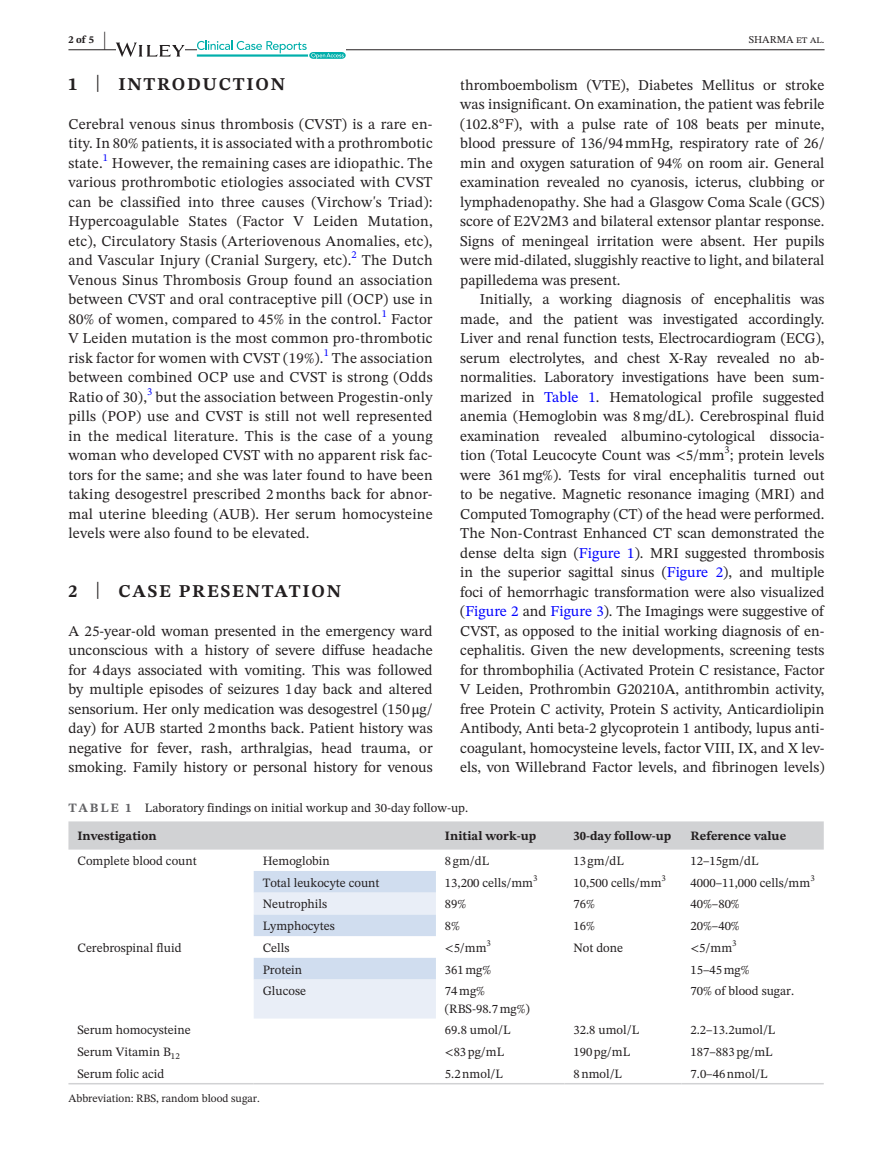
<style>
.page{position:relative;width:893px;height:1174px;background:#fff}
.page>*{position:absolute;margin:0;border:0;box-sizing:border-box;transform-origin:0 0}
.t1{font:700 18px "STIX Two Text";letter-spacing:.1em;color:#231f20}
.t2{font:15px/19.5px "STIX Two Text";letter-spacing:.015em;color:#231f20;text-align:justify}
.t3{font:12.75px/17.2px "STIX Two Text";color:#231f20}
.t4{font:700 12.75px "STIX Two Text";color:#231f20}
.t5{font:11.25px "STIX Two Text";color:#231f20}
.t6{font:10.5px "STIX Two Text";color:#231f20}
.t7{font:700 10.5px "STIX Two Text";color:#231f20}
.t8{font:10.5px "STIX Two Text";color:#00f}
.t9{font:8.85px "STIX Two Text";color:#231f20}
.s1{font-size:21px}
.s2{font-weight:400;font-size:23.7px}
.s3{color:#00f}
.s4{font-family:"STIX"}
.s5{font-weight:700;color:#636366}
</style>
<div class="page">
<hr style="left:68px;top:49px;width:756px;height:1px;background:#231f20">
<svg style="left:116px;top:43px;width:69px;height:14px"></svg>
<svg style="left:197px;top:41px;width:149px;height:18px"></svg>
<div style="left:68px;top:821px;width:756px;height:28px;background:#d1d2d4"></div>
<svg style="left:254px;top:871px;width:182px;height:147px;background:#e1e9f4"></svg>
<hr style="left:68px;top:1083px;width:186px;height:1px;background:#d1d2d4">
<hr style="left:254px;top:1083px;width:182px;height:1px;background:#d1d2d4">
<hr style="left:436px;top:1083px;width:128px;height:1px;background:#d1d2d4">
<hr style="left:564px;top:1083px;width:117px;height:1px;background:#d1d2d4">
<hr style="left:681px;top:1083px;width:143px;height:1px;background:#d1d2d4">
<p class="t7" style="left:68px;top:32px;width:39px">2 of 5 <span class="s1">|</span></p>
<p class="t6" style="left:749px;top:32px;width:77px">SHARMA et al.</p>
<p class="t1" style="left:68px;top:71px;width:218px">1 <span class="s2">|</span> INTRODUCTION</p>
<p class="t2" style="left:68px;top:114px;width:366px">Cerebral venous sinus thrombosis (CVST) is a rare en&shy;tity. In 80% patients, it is associated with a prothrombotic state.</p>
<p class="t2" style="left:460px;top:75px;width:366px">thromboembolism (VTE), Diabetes Mellitus or stroke was insignificant. On examination, the patient was febrile (102.8°F), with a pulse rate of 108 beats per minute, blood pressure of 136/94mmHg, respiratory rate of 26/ min and oxygen saturation of 94% on room air. General examination revealed no cyanosis, icterus, clubbing or lymphadenopathy. She had a Glasgow Coma Scale (GCS) score of E2V2M3 and bilateral extensor plantar response.<br>Signs of meningeal irritation were absent. Her pupils were mid-dilated, sluggishly reactive to light, and bilateral papilledema was present.</p>
<p class="t2" style="left:460px;top:289px;width:366px;text-indent:20px">Initially, a working diagnosis of encephalitis was made, and the patient was investigated accordingly.<br>Liver and renal function tests, Electrocardiogram (ECG), serum electrolytes, and chest X-Ray revealed no ab&shy;normalities. Laboratory investigations have been sum&shy;marized in <span class="s3">Table 1</span>. Hematological profile suggested anemia (Hemoglobin was 8mg/dL). Cerebrospinal fluid examination revealed albumino-cytological dissocia&shy;tion (Total Leucocyte Count was <span class="s4">&lt;</span>5/mm<sup>3</sup>; protein levels were 361mg%). Tests for viral encephalitis turned out to be negative. Magnetic resonance imaging (MRI) and Computed Tomography (CT) of the head were performed.<br>The Non-Contrast Enhanced CT scan demonstrated the dense delta sign (<span class="s3">Figure 1</span>). MRI suggested thrombosis in the superior sagittal sinus (<span class="s3">Figure 2</span>), and multiple foci of hemorrhagic transformation were also visualized (<span class="s3">Figure 2</span> and <span class="s3">Figure 3</span>). The Imagings were suggestive of CVST, as opposed to the initial working diagnosis of en&shy;cephalitis. Given the new developments, screening tests for thrombophilia (Activated Protein C resistance, Factor V Leiden, Prothrombin G20210A, antithrombin activity, free Protein C activity, Protein S activity, Anticardiolipin Antibody, Anti beta-2 glycoprotein 1 antibody, lupus anti&shy;coagulant, homocysteine levels, factor VIII, IX, and X lev&shy;els, von Willebrand Factor levels, and fibrinogen levels)</p>
<p class="t3" style="left:68px;top:798px;width:401px"><span class="s5">TABLE 1</span> Laboratory findings on initial workup and 30-day follow-up.</p>
<p class="t4" style="left:77px;top:827px;width:81px">Investigation</p>
<p class="t4" style="left:445px;top:827px;width:93px">Initial work-up</p>
<p class="t4" style="left:573px;top:827px;width:99px">30-day follow-up</p>
<p class="t4" style="left:690px;top:827px;width:97px">Reference value</p>
<p class="t3" style="left:77px;top:852px;width:121px">Complete blood count</p>
<p class="t3" style="left:263px;top:852px;width:69px">Hemoglobin</p>
<p class="t3" style="left:445px;top:852px;width:46px">8 gm/dL</p>
<p class="t3" style="left:573px;top:852px;width:52px">13 gm/dL</p>
<p class="t3" style="left:691px;top:852px;width:69px">12–15gm/dL</p>
<p class="t3" style="left:263px;top:873px;width:118px">Total leukocyte count</p>
<p class="t3" style="left:445px;top:873px;width:90px">13,200 cells/mm</p>
<p class="t9" style="left:533px;top:871px;width:6px">3</p>
<p class="t3" style="left:573px;top:873px;width:90px">10,500 cells/mm</p>
<p class="t9" style="left:662px;top:871px;width:6px">3</p>
<p class="t3" style="left:690px;top:873px;width:121px">4000–11,000 cells/mm</p>
<p class="t9" style="left:810px;top:871px;width:6px">3</p>
<p class="t3" style="left:263px;top:895px;width:66px">Neutrophils</p>
<p class="t3" style="left:445px;top:895px;width:23px">89%</p>
<p class="t3" style="left:573px;top:895px;width:23px">76%</p>
<p class="t3" style="left:690px;top:895px;width:51px">40%–80%</p>
<p class="t3" style="left:263px;top:917px;width:74px">Lymphocytes</p>
<p class="t3" style="left:445px;top:917px;width:17px">8%</p>
<p class="t3" style="left:573px;top:917px;width:23px">16%</p>
<p class="t3" style="left:690px;top:917px;width:51px">20%–40%</p>
<p class="t3" style="left:77px;top:939px;width:106px">Cerebrospinal fluid</p>
<p class="t3" style="left:263px;top:939px;width:28px">Cells</p>
<p class="t3" style="left:445px;top:939px;width:48px"><span class="s4">&lt;</span>5/mm<sup>3</sup></p>
<p class="t3" style="left:573px;top:939px;width:51px">Not done</p>
<p class="t3" style="left:690px;top:939px;width:48px"><span class="s4">&lt;</span>5/mm<sup>3</sup></p>
<p class="t3" style="left:263px;top:960px;width:41px">Protein</p>
<p class="t3" style="left:445px;top:960px;width:48px">361mg%</p>
<p class="t3" style="left:690px;top:960px;width:61px">15–45mg%</p>
<p class="t3" style="left:263px;top:982px;width:45px">Glucose</p>
<p class="t3" style="left:445px;top:982px;width:86px">74mg% (RBS-98.7mg%)</p>
<p class="t3" style="left:690px;top:982px;width:105px">70% of blood sugar.</p>
<p class="t3" style="left:77px;top:1021px;width:115px">Serum homocysteine</p>
<p class="t3" style="left:445px;top:1021px;width:67px">69.8 umol/L</p>
<p class="t3" style="left:573px;top:1021px;width:67px">32.8 umol/L</p>
<p class="t3" style="left:690px;top:1021px;width:86px">2.2–13.2umol/L</p>
<p class="t3" style="left:77px;top:1043px;width:104px">Serum Vitamin B<sub>12</sub></p>
<p class="t3" style="left:445px;top:1043px;width:61px"><span class="s4">&lt;</span>83pg/mL</p>
<p class="t3" style="left:573px;top:1043px;width:58px">190pg/mL</p>
<p class="t3" style="left:690px;top:1043px;width:84px">187–883pg/mL</p>
<p class="t3" style="left:77px;top:1064px;width:89px">Serum folic acid</p>
<p class="t3" style="left:445px;top:1064px;width:60px">5.2nmol/L</p>
<p class="t3" style="left:573px;top:1064px;width:50px">8nmol/L</p>
<p class="t3" style="left:691px;top:1064px;width:79px">7.0–46nmol/L</p>
<p class="t5" style="left:68px;top:1090px;width:193px">Abbreviation: RBS, random blood sugar.</p>
<p class="t8" style="left:103px;top:150px;width:7px">1</p>
<p class="t2" style="left:68px;top:153px;width:366px;text-indent:43px">However, the remaining cases are idiopathic. The various prothrombotic etiologies associated with CVST can be classified into three causes (Virchow's Triad):<br>Hypercoagulable States (Factor V Leiden Mutation, etc), Circulatory Stasis (Arteriovenous Anomalies, etc), and Vascular Injury (Cranial Surgery, etc).</p>
<p class="t8" style="left:352px;top:247px;width:7px">2</p>
<p class="t2" style="left:68px;top:250px;width:366px;text-indent:293px">The Dutch Venous Sinus Thrombosis Group found an association between CVST and oral contraceptive pill (OCP) use in 80% of women, compared to 45% in the control.</p>
<p class="t8" style="left:382px;top:306px;width:7px">1</p>
<p class="t2" style="left:68px;top:309px;width:366px;text-indent:323px">Factor V Leiden mutation is the most common pro-thrombotic risk factor for women with CVST (19%).</p>
<p class="t8" style="left:324px;top:345px;width:7px">1</p>
<p class="t2" style="left:68px;top:348px;width:366px;text-indent:263px">The association between combined OCP use and CVST is strong (Odds Ratio of 30),</p>
<p class="t8" style="left:147px;top:384px;width:7px">3</p>
<p class="t2" style="left:68px;top:387px;width:366px;text-indent:87px">but the association between Progestin-only pills (POP) use and CVST is still not well represented in the medical literature. This is the case of a young woman who developed CVST with no apparent risk fac&shy;tors for the same; and she was later found to have been taking desogestrel prescribed 2 months back for abnor&shy;mal uterine bleeding (AUB). Her serum homocysteine levels were also found to be elevated.</p>
<p class="t1" style="left:68px;top:578px;width:274px">2 <span class="s2">|</span> CASE PRESENTATION</p>
<p class="t2" style="left:68px;top:621px;width:366px">A 25-year-old woman presented in the emergency ward unconscious with a history of severe diffuse headache for 4days associated with vomiting. This was followed by multiple episodes of seizures 1day back and altered sensorium. Her only medication was desogestrel (150<span class="s4">μ</span>g/ day) for AUB started 2months back. Patient history was negative for fever, rash, arthralgias, head trauma, or smoking. Family history or personal history for venous</p>
</div>
